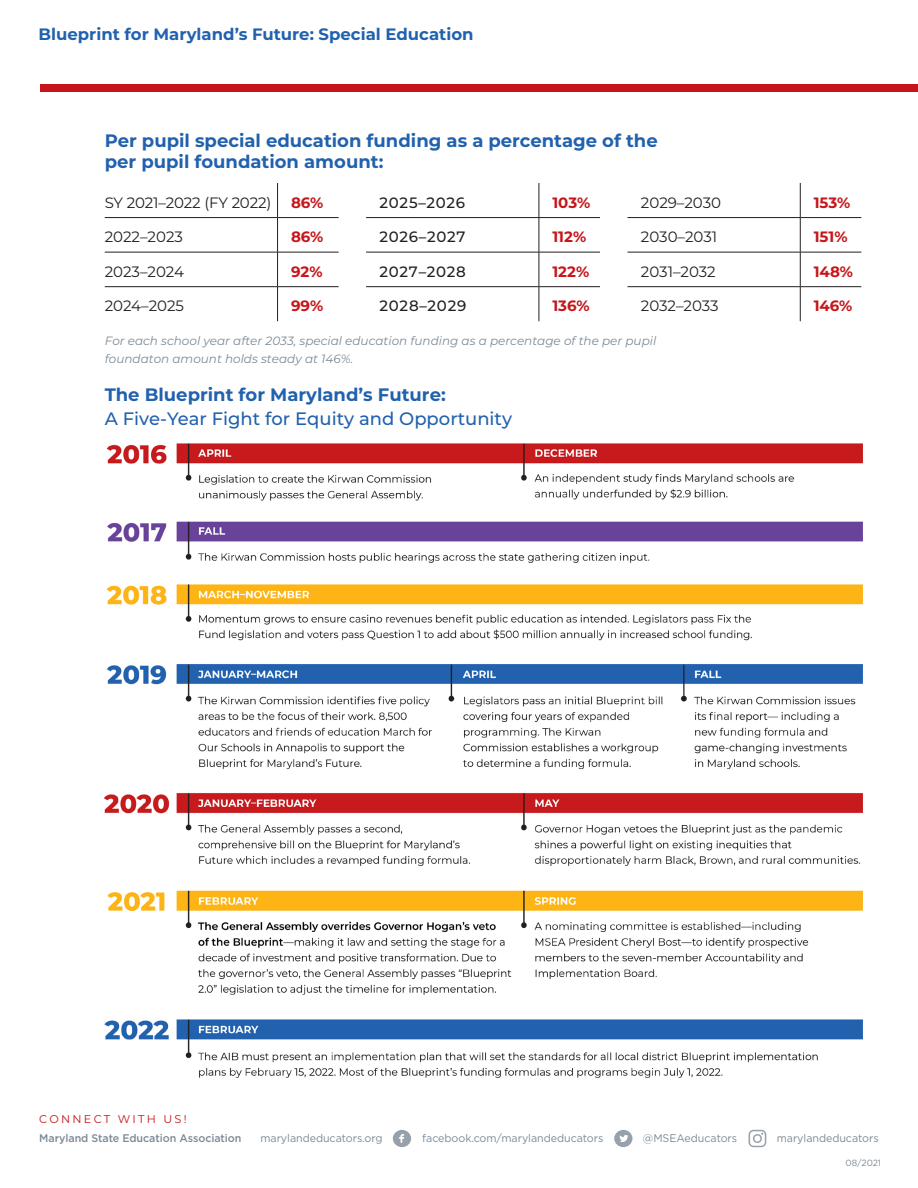
<style>
.page{position:relative;width:918px;height:1188px;background:#fff}
.page>*{position:absolute;margin:0;border:0;box-sizing:border-box;transform-origin:0 0}
.t1{font:700 18px/21.6px "Montserrat";color:#2161ad}
.t2{font:500 18px/24.6px "Montserrat";color:#2161ad}
.No_Spacing{font:700 16.5px "Montserrat";color:#2161ad}
.t3{font:15px "Montserrat";letter-spacing:-.005em;color:#231f20}
.t4{font:700 15px "Montserrat";color:#c6161b}
.t5{font:500 15px "Montserrat";letter-spacing:.045em;color:#231f20}
.t6{font:italic 12px/17.4px "Montserrat";color:#7b8a97}
.t7{font:11.25px "Montserrat";letter-spacing:.2em;color:#c6161b}
.t8{font:11.1px "Gotham HTF";letter-spacing:-.005em;color:#7b8a97}
.t9{font:500 11.1px "Gotham HTF";letter-spacing:-.005em;color:#7b8a97}
.t10{font:9px "Gotham HTF";letter-spacing:-.005em;color:#7b8a97}
.s1{font-style:inherit}
.s2{font-weight:700}
</style>
<div class="page">
<svg style="left:614px;top:1130px;width:18px;height:17px"></svg>
<svg style="left:749px;top:1130px;width:17px;height:17px"></svg>
<svg style="left:393px;top:1130px;width:18px;height:17px"></svg>
<div style="left:40px;top:84px;width:878px;height:8px;background:#c6161b"></div>
<img style="left:104px;top:443px;width:759px;height:635px">
<hr style="left:277px;top:183px;width:1px;height:34px;background:#231f20">
<hr style="left:105px;top:217px;width:173px;height:1px;background:#231f20">
<hr style="left:278px;top:217px;width:61px;height:1px;background:#231f20">
<hr style="left:277px;top:218px;width:1px;height:34px;background:#231f20">
<hr style="left:105px;top:252px;width:173px;height:1px;background:#231f20">
<hr style="left:278px;top:252px;width:61px;height:1px;background:#231f20">
<hr style="left:277px;top:252px;width:1px;height:34px;background:#231f20">
<hr style="left:105px;top:286px;width:173px;height:1px;background:#231f20">
<hr style="left:278px;top:286px;width:61px;height:1px;background:#231f20">
<hr style="left:277px;top:287px;width:1px;height:34px;background:#231f20">
<hr style="left:539px;top:183px;width:1px;height:34px;background:#231f20">
<hr style="left:366px;top:217px;width:173px;height:1px;background:#231f20">
<hr style="left:539px;top:217px;width:61px;height:1px;background:#231f20">
<hr style="left:539px;top:218px;width:1px;height:34px;background:#231f20">
<hr style="left:366px;top:252px;width:173px;height:1px;background:#231f20">
<hr style="left:539px;top:252px;width:61px;height:1px;background:#231f20">
<hr style="left:539px;top:252px;width:1px;height:34px;background:#231f20">
<hr style="left:366px;top:286px;width:173px;height:1px;background:#231f20">
<hr style="left:539px;top:286px;width:61px;height:1px;background:#231f20">
<hr style="left:539px;top:287px;width:1px;height:34px;background:#231f20">
<hr style="left:800px;top:183px;width:1px;height:34px;background:#231f20">
<hr style="left:627px;top:217px;width:173px;height:1px;background:#231f20">
<hr style="left:800px;top:217px;width:61px;height:1px;background:#231f20">
<hr style="left:800px;top:218px;width:1px;height:34px;background:#231f20">
<hr style="left:627px;top:252px;width:173px;height:1px;background:#231f20">
<hr style="left:800px;top:252px;width:61px;height:1px;background:#231f20">
<hr style="left:800px;top:252px;width:1px;height:34px;background:#231f20">
<hr style="left:627px;top:286px;width:173px;height:1px;background:#231f20">
<hr style="left:800px;top:286px;width:61px;height:1px;background:#231f20">
<hr style="left:800px;top:287px;width:1px;height:34px;background:#231f20">
<p class="No_Spacing" style="left:39px;top:22px;width:436px">Blueprint for Maryland’s Future: Special Education</p>
<p class="t1" style="left:105px;top:129px;width:555px">Per pupil special education funding as a percentage of the per pupil foundation amount:</p>
<p class="t3" style="left:105px;top:192px;width:168px">SY 2021–2022 (FY 2022)</p>
<p class="t4" style="left:291px;top:191px;width:34px">86%</p>
<p class="t3" style="left:105px;top:226px;width:80px">2022–2023</p>
<p class="t4" style="left:291px;top:226px;width:34px">86%</p>
<p class="t3" style="left:105px;top:261px;width:81px">2023–2024</p>
<p class="t4" style="left:291px;top:261px;width:33px">92%</p>
<p class="t3" style="left:105px;top:296px;width:81px">2024–2025</p>
<p class="t4" style="left:291px;top:295px;width:34px">99%</p>
<p class="t5" style="left:380px;top:192px;width:87px">2025–2026</p>
<p class="t4" style="left:552px;top:191px;width:39px">103%</p>
<p class="t5" style="left:380px;top:226px;width:87px">2026–2027</p>
<p class="t4" style="left:552px;top:226px;width:35px">112%</p>
<p class="t5" style="left:380px;top:261px;width:88px">2027–2028</p>
<p class="t4" style="left:552px;top:261px;width:38px">122%</p>
<p class="t5" style="left:380px;top:295px;width:88px">2028–2029</p>
<p class="t4" style="left:552px;top:295px;width:39px">136%</p>
<p class="t3" style="left:641px;top:192px;width:82px">2029–2030</p>
<p class="t4" style="left:814px;top:191px;width:38px">153%</p>
<p class="t3" style="left:641px;top:226px;width:78px">2030–2031</p>
<p class="t4" style="left:814px;top:226px;width:35px">151%</p>
<p class="t3" style="left:641px;top:261px;width:76px">2031–2032</p>
<p class="t4" style="left:814px;top:261px;width:41px">148%</p>
<p class="t3" style="left:641px;top:296px;width:79px">2032–2033</p>
<p class="t4" style="left:814px;top:295px;width:40px">146%</p>
<p class="t6" style="left:105px;top:332px;width:553px">For each school year after 2033, special education funding as a percentage of the per pupil foundaton amount hold<span class="s1">s</span> steady at 146%.</p>
<p class="t2" style="left:105px;top:381px;width:409px"><span class="s2">The Blueprint for Maryland’s Future:<br></span>A Five-Year Fight for Equity and Opportunity</p>
<p class="t7" style="left:39px;top:1111px;width:149px">CONNECT WITH US!</p>
<p class="t9" style="left:39px;top:1131px;width:204px">Maryland State Education Association</p>
<p class="t8" style="left:260px;top:1132px;width:124px">marylandeducators.org</p>
<p class="t8" style="left:422px;top:1132px;width:183px">facebook.com/marylandeducators</p>
<p class="t8" style="left:643px;top:1132px;width:96px">@MSEAeducators</p>
<p class="t8" style="left:777px;top:1132px;width:103px">marylandeducators</p>
<p class="t10" style="left:846px;top:1158px;width:37px">08/2021</p>
</div>
